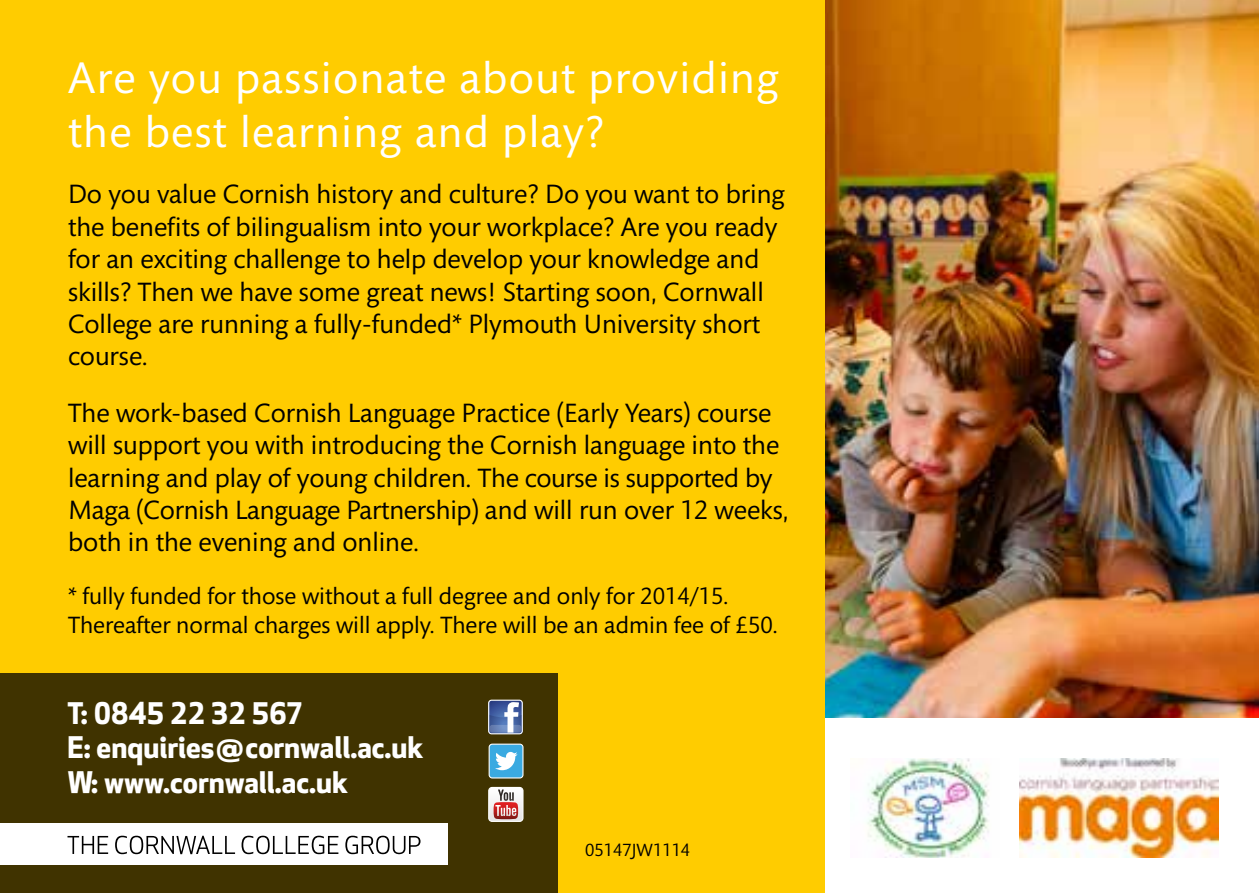
<style>
.page{position:relative;width:1259px;height:893px;background:#fc0}
.page>*{position:absolute;margin:0;border:0;box-sizing:border-box;transform-origin:0 0}
.t1{font:45px/54px "Mundo Sans";letter-spacing:.03em;color:#fff}
.t2{font:29.1px/34.8px "Apex New PS Bold Proportional";color:#fff}
.t3{font:27px/32.4px "Mundo Sans";color:#000}
.t4{font:24px/28.8px "Mundo Sans";color:#000}
.t5{font:18px "Mundo Sans";color:#000}
</style>
<div class="page">
<div style="left:0;top:673px;width:558px;height:220px;background:#403300"></div>
<div style="left:0;top:823px;width:447px;height:41px;background:#fff"></div>
<svg style="left:67px;top:836px;width:41px;height:18px"></svg>
<svg style="left:115px;top:836px;width:120px;height:18px"></svg>
<svg style="left:241px;top:836px;width:97px;height:18px"></svg>
<svg style="left:345px;top:836px;width:75px;height:18px"></svg>
<div style="left:489px;top:744px;width:34px;height:34px;background:#3aaae1;border-radius:3px"></div>
<div style="left:488px;top:744px;width:35px;height:34px;border:1px solid #fff;border-radius:3px"></div>
<svg style="left:495px;top:752px;width:22px;height:18px"></svg>
<div style="left:488px;top:700px;width:35px;height:34px;border:1px solid #fff;border-radius:3px"></div>
<svg style="left:489px;top:700px;width:33px;height:34px"></svg>
<svg style="left:490px;top:725px;width:31px;height:8px"></svg>
<div style="left:488px;top:787px;width:35px;height:35px;border:1px solid #fff;border-radius:3px"></div>
<svg style="left:489px;top:787px;width:34px;height:34px"></svg>
<div style="left:825px;top:718px;width:434px;height:175px;background:#fff"></div>
<img style="left:825px;top:0;width:434px;height:718px">
<img style="left:867px;top:759px;width:122px;height:98px">
<img style="left:1020px;top:759px;width:198px;height:98px">
<h1 class="t1" style="left:68px;top:52px;width:712px">Are you passionate about providing the best learning and play?</h1>
<p class="t3" style="left:68px;top:179px;width:718px">Do you value Cornish history and culture? Do you want to bring the benefits of bilingualism into your workplace? Are you ready for an exciting challenge to help develop your knowledge and skills? Then we have some great news! Starting soon, Cornwall College are running a fully-funded* Plymouth University short course.</p>
<p class="t3" style="left:68px;top:397px;width:722px">The work-based Cornish Language Practice (Early Years) course will support you with introducing the Cornish language into the learning and play of young children. The course is supported by Maga (Cornish Language Partnership) and will run over 12 weeks, both in the evening and online.</p>
<p class="t4" style="left:68px;top:582px;width:711px">* fully funded for those without a full degree and only for 2014/15.<br>Thereafter normal charges will apply. There will be an admin fee of £50.</p>
<p class="t2" style="left:67px;top:696px;width:357px">T: 0845 22 32 567<br>E: enquiries@cornwall.ac.uk<br>W: www.cornwall.ac.uk</p>
<p class="t5" style="left:585px;top:840px;width:106px">05147JW1114</p>
</div>
